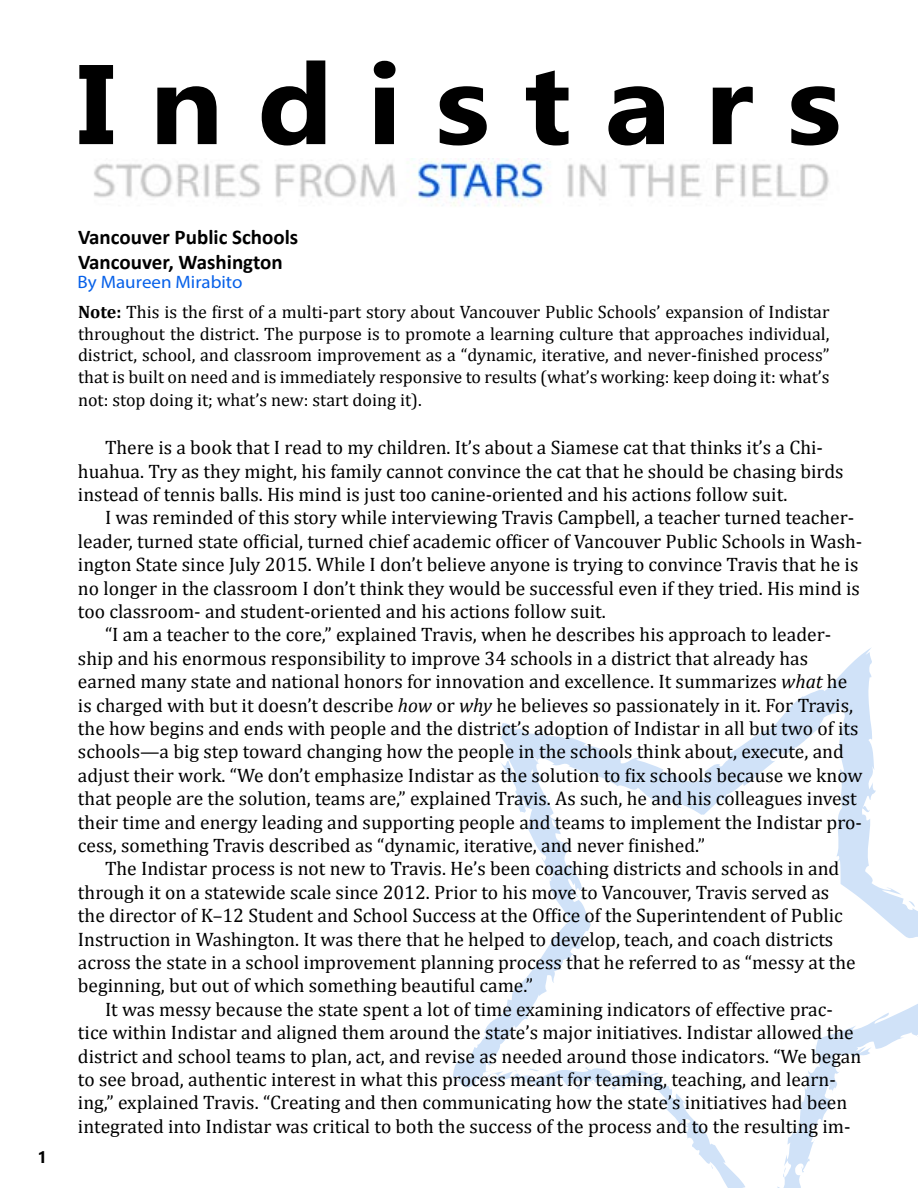
<style>
.page{position:relative;width:918px;height:1188px;background:#fff}
.page>*{position:absolute;margin:0;border:0;box-sizing:border-box;transform-origin:0 0}
.t1{font:700 112.95px "Nirmala UI";color:#000;scale:1.09 1}
.t2{font:700 21px/25.2px "Calibri";color:#000}
.t3{font:19.5px/23.4px "Cambria";color:#000}
.t4{font:18px/21.9px "Cambria";color:#000;text-align:justify}
.t5{font:300 18px "Nirmala UI";color:#0761e9;scale:1.06 1}
.t6{font:700 16.5px "Nirmala UI";color:#000}
.s1{font-weight:700}
.s2{font-style:italic}
</style>
<div class="page">
<svg style="left:453px;top:648px;width:465px;height:540px"></svg>
<svg style="left:710px;top:1162px;width:4px;height:7px"></svg>
<svg style="left:782px;top:1167px;width:4px;height:11px"></svg>
<svg style="left:456px;top:1070px;width:36px;height:11px"></svg>
<svg style="left:528px;top:1068px;width:11px;height:5px"></svg>
<svg style="left:573px;top:1085px;width:14px;height:7px"></svg>
<svg style="left:609px;top:1084px;width:16px;height:6px"></svg>
<svg style="left:909px;top:901px;width:6px;height:6px"></svg>
<svg style="left:697px;top:775px;width:3px;height:4px"></svg>
<img style="left:94px;top:159px;width:735px;height:47px">
<p class="t6" style="left:37px;top:1144px;width:11px">1</p>
<h1 class="t1" style="left:77px;top:17px;width:703px">I n d i s t a r s</h1>
<p class="t2" style="left:78px;top:224px;width:222px">Vancouver Public Schools<br>Vancouver, Washington</p>
<p class="t4" style="left:78px;top:301px;width:753px"><span class="s1">Note:</span> This is the first of a multi-part story about Vancouver Public Schools’ expansion of Indistar throughout the district. The purpose is to promote a learning culture that approaches individual, district, school, and classroom improvement as a “dynamic, iterative, and never-finished process” that is built on need and is immediately responsive to results (what’s working: keep doing it: what’s not: stop doing it; what’s new: start doing it).</p>
<p class="t3" style="left:78px;top:436px;width:767px;text-indent:27px">There is a book that I read to my children. It’s about a Siamese cat that thinks it’s a Chi&shy;huahua. Try as they might, his family cannot convince the cat that he should be chasing birds instead of tennis balls. His mind is just too canine-oriented and his actions follow suit.</p>
<p class="t3" style="left:105px;top:506px;width:751px">I was reminded of this story while interviewing Travis Campbell, a teacher turned teacher-</p>
<p class="t3" style="left:78px;top:529px;width:786px">leader, turned state official, turned chief academic officer of Vancouver Public Schools in Wash-</p>
<p class="t3" style="left:78px;top:553px;width:782px">ington State since July 2015. While I don’t believe anyone is trying to convince Travis that he is</p>
<p class="t3" style="left:78px;top:576px;width:784px">no longer in the classroom I don’t think they would be successful even if they tried. His mind is</p>
<p class="t3" style="left:78px;top:599px;width:529px">too classroom- and student-oriented and his actions follow suit.</p>
<p class="t3" style="left:105px;top:623px;width:728px">“I am a teacher to the core,” explained Travis, when he describes his approach to leader-</p>
<p class="t3" style="left:78px;top:646px;width:732px">ship and his enormous responsibility to improve 34 schools in a district that already has</p>
<p class="t3" style="left:78px;top:670px;width:771px">earned many state and national honors for innovation and excellence. It summarizes <span class="s2">what</span> he</p>
<p class="t3" style="left:78px;top:693px;width:777px">is charged with but it doesn’t describe <span class="s2">how</span> or <span class="s2">why</span> he believes so passionately in it. For Travis,</p>
<p class="t3" style="left:78px;top:716px;width:782px">the how begins and ends with people and the district’s adoption of Indistar in all but two of its</p>
<p class="t3" style="left:78px;top:740px;width:768px">schools—a big step toward changing how the people in the schools think about, execute, and</p>
<p class="t3" style="left:78px;top:763px;width:786px">adjust their work. “We don’t emphasize Indistar as the solution to fix schools because we know</p>
<p class="t3" style="left:78px;top:787px;width:780px">that people are the solution, teams are,” explained Travis. As such, he and his colleagues invest</p>
<p class="t3" style="left:78px;top:810px;width:786px">their time and energy leading and supporting people and teams to implement the Indistar pro-</p>
<p class="t3" style="left:78px;top:833px;width:629px">cess, something Travis described as “dynamic, iterative, and never finished.”</p>
<p class="t3" style="left:105px;top:857px;width:736px">The Indistar process is not new to Travis. He’s been coaching districts and schools in and</p>
<p class="t3" style="left:78px;top:880px;width:753px">through it on a statewide scale since 2012. Prior to his move to Vancouver, Travis served as</p>
<p class="t3" style="left:78px;top:904px;width:766px">the director of K–12 Student and School Success at the Office of the Superintendent of Public</p>
<p class="t3" style="left:78px;top:927px;width:757px">Instruction in Washington. It was there that he helped to develop, teach, and coach districts</p>
<p class="t3" style="left:78px;top:950px;width:779px">across the state in a school improvement planning process that he referred to as “messy at the</p>
<p class="t3" style="left:78px;top:974px;width:457px">beginning, but out of which something beautiful came.”</p>
<p class="t3" style="left:105px;top:997px;width:729px">It was messy because the state spent a lot of time examining indicators of effective prac-</p>
<p class="t3" style="left:78px;top:1021px;width:777px">tice within Indistar and aligned them around the state’s major initiatives. Indistar allowed the</p>
<p class="t3" style="left:78px;top:1044px;width:785px">district and school teams to plan, act, and revise as needed around those indicators. “We began</p>
<p class="t3" style="left:78px;top:1067px;width:759px">to see broad, authentic interest in what this process meant for teaming, teaching, and learn-</p>
<p class="t3" style="left:78px;top:1091px;width:771px">ing,” explained Travis. “Creating and then communicating how the state’s initiatives had been</p>
<p class="t3" style="left:78px;top:1114px;width:774px">integrated into Indistar was critical to both the success of the process and to the resulting im-</p>
<p class="t5" style="left:78px;top:271px;width:157px">By Maureen Mirabito</p>
</div>
